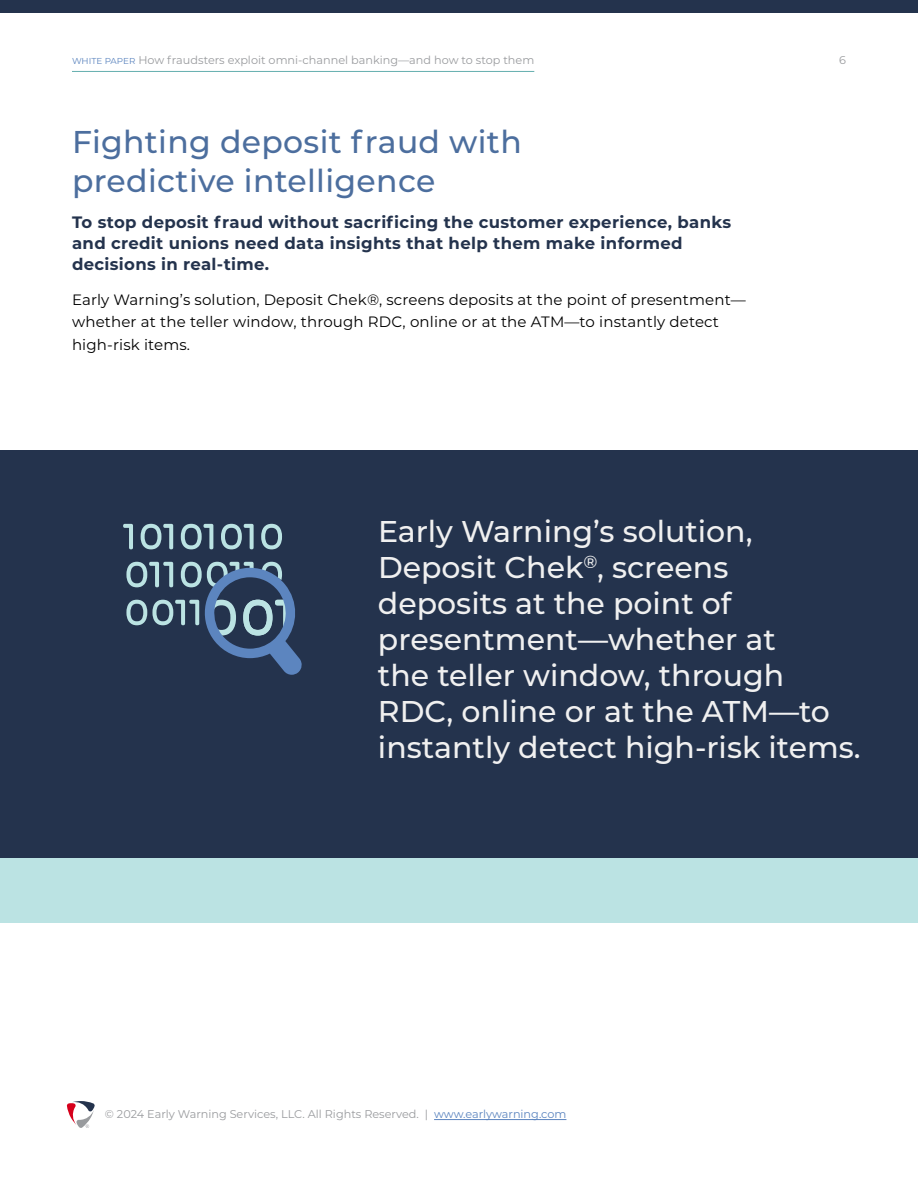
<style>
.page{position:relative;width:918px;height:1188px;background:#fff}
.page>*{position:absolute;margin:0;border:0;box-sizing:border-box;transform-origin:0 0}
.t1{font:500 31.5px/39px "Montserrat";letter-spacing:.01em;color:#4c6e9e}
.t2{font:500 30px/36px "Montserrat";color:#f0f0f0}
.t3{font:700 16.5px/21px "Montserrat";letter-spacing:.02em;color:#24334d}
.t4{font:15px/22.5px "Montserrat";letter-spacing:.01em;color:#000}
.t5{font:11.25px "Montserrat";color:#999b9e}
.s1{font-size:8.7px;color:#5c85bf}
.s2{color:#5c85bf}
</style>
<div class="page">
<div style="left:0;top:0;width:918px;height:14px;background:#24334d"></div>
<hr style="left:434px;top:1119px;width:132px;height:1px;background:#5c85bf">
<svg style="left:67px;top:1101px;width:28px;height:27px"></svg>
<hr style="left:72px;top:71px;width:462px;height:1px;background:#64afaf">
<div style="left:0;top:450px;width:918px;height:432px;background:#24334d"></div>
<div style="left:0;top:859px;width:918px;height:64px;background:#bbe3e3"></div>
<svg style="left:123px;top:524px;width:10px;height:25px"></svg>
<svg style="left:141px;top:524px;width:32px;height:25px"></svg>
<svg style="left:181px;top:524px;width:32px;height:25px"></svg>
<svg style="left:221px;top:524px;width:33px;height:25px"></svg>
<svg style="left:261px;top:524px;width:21px;height:25px"></svg>
<svg style="left:126px;top:562px;width:176px;height:113px"></svg>
<p class="t5" style="left:72px;top:52px;width:464px"><span class="s1">WHITE PAPER</span> How fraudsters exploit omni-channel banking—and how to stop them</p>
<p class="t5" style="left:839px;top:52px;width:8px">6</p>
<h1 class="t1" style="left:72px;top:121px;width:451px">Fighting deposit fraud with predictive intelligence</h1>
<p class="t3" style="left:72px;top:211px;width:661px">To stop deposit fraud without sacrificing the customer experience, banks and credit unions need data insights that help them make informed decisions in real-time.</p>
<p class="t4" style="left:72px;top:288px;width:675px">Early Warning’s solution, Deposit Chek®, screens deposits at the point of presentment— whether at the teller window, through RDC, online or at the ATM—to instantly detect high-risk items.</p>
<h2 class="t2" style="left:378px;top:512px;width:484px">Early Warning’s solution,<br>Deposit Chek<sup>®</sup>, screens deposits at the point of presentment—whether at<br>the teller window, through<br>RDC, online or at the ATM—to instantly detect high-risk items.</h2>
<p class="t5" style="left:105px;top:1107px;width:463px">© 2024 Early Warning Services, LLC. All Rights Reserved. | <span class="s2">www.earlywarning.com</span></p>
</div>
